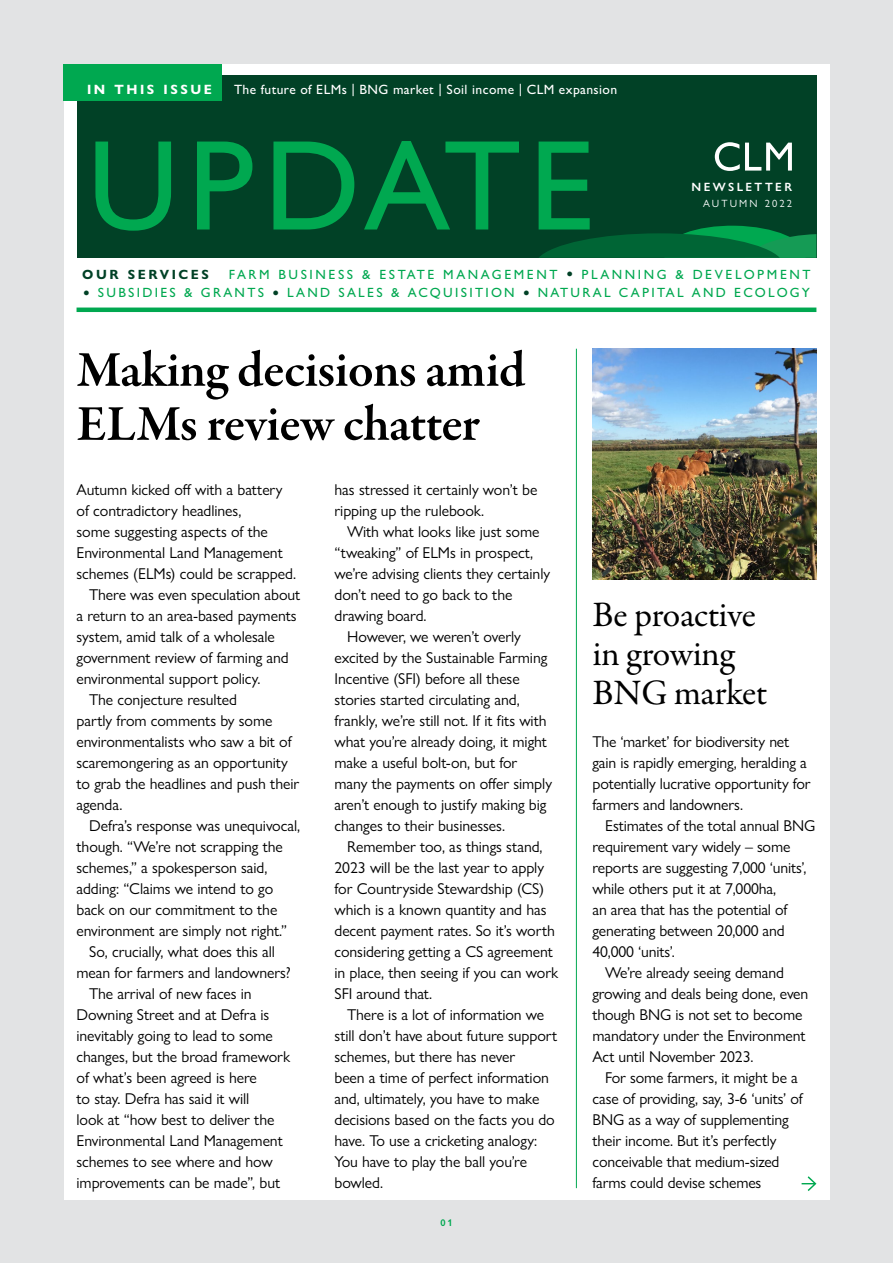
<style>
.page{position:relative;width:893px;height:1263px;background:#fff}
.page>*{position:absolute;margin:0;border:0;box-sizing:border-box;transform-origin:0 0}
.t1{font:500 129px "Gill Sans Nova";letter-spacing:.06em;color:#00a850}
.t2{font:600 51px/54px "Garamond Premr Pro";letter-spacing:-.015em;color:#000}
.t3{font:36px/39px "Garamond Premr Pro";letter-spacing:-.015em;color:#000}
.t4{font:15.75px/21px "Gill Sans Nova";letter-spacing:-.005em;color:#000}
.t5{font:500 13.5px "Gill Sans Nova";letter-spacing:.03em;color:#fff}
.t6{font:700 13.5px "Gill Sans Nova";letter-spacing:.19em;color:#fff}
.t7{font:500 13.35px "Gill Sans Nova";letter-spacing:.17em;color:#00a850}
.t8{font:500 13.35px "Gill Sans Nova";letter-spacing:.19em;color:#00a850}
.t9{font:700 13.35px "Gill Sans Nova";letter-spacing:.19em;color:#014126}
.t10{font:600 12px "Gill Sans Nova";letter-spacing:.2em;color:#fff}
.t11{font:10.5px "Gill Sans Nova";letter-spacing:.2em;color:#fff}
.t12{font:600 9.75px "Gill Sans Nova";color:#00a850}
.s1{font-size:11.1px;color:#014126}
</style>
<div class="page">
<div style="left:0;top:0;width:893px;height:1263px;background:linear-gradient(to right,#e2e3e4,#e2e3e4)"></div>
<div style="left:64px;top:64px;width:765px;height:1135px;background:#fff"></div>
<hr style="left:77px;top:308px;width:739px;height:4px;background:#00a850">
<div style="left:77px;top:75px;width:739px;height:183px;background:#014126"></div>
<svg style="left:715px;top:142px;width:77px;height:29px"></svg>
<svg style="left:539px;top:225px;width:277px;height:33px"></svg>
<div style="left:64px;top:64px;width:158px;height:37px;background:#00a850"></div>
<img style="left:592px;top:348px;width:224px;height:231px">
<svg style="left:802px;top:1176px;width:14px;height:15px"></svg>
<hr style="left:576px;top:349px;width:1px;height:839px;background:#00a850">
<p class="t6" style="left:87px;top:81px;width:127px">IN THIS ISSUE</p>
<p class="t5" style="left:234px;top:81px;width:385px">The future of ELMs | BNG market | Soil income | CLM expansion</p>
<h1 class="t1" style="left:87px;top:107px;width:511px">UPDATE</h1>
<p class="t10" style="left:691px;top:179px;width:102px">NEWSLETTER</p>
<p class="t11" style="left:703px;top:197px;width:90px">AUTUMN 2022</p>
<p class="t9" style="left:82px;top:266px;width:128px">OUR SERVICES</p>
<p class="t8" style="left:229px;top:266px;width:583px">FARM BUSINESS &amp; ESTATE MANAGEMENT <span class="s1">●</span> PLANNING &amp; DEVELOPMENT</p>
<p class="t7" style="left:83px;top:285px;width:728px"><span class="s1">●</span> SUBSIDIES &amp; GRANTS <span class="s1">●</span> LAND SALES &amp; ACQUISITION <span class="s1">●</span> NATURAL CAPITAL AND ECOLOGY</p>
<h2 class="t2" style="left:77px;top:343px;width:450px">Making decisions amid<br>ELMs review chatter</h2>
<p class="t4" style="left:77px;top:479px;width:208px">Autumn kicked off with a battery</p>
<p class="t4" style="left:77px;top:500px;width:167px">of contradictory headlines,</p>
<p class="t4" style="left:77px;top:521px;width:193px">some suggesting aspects of the</p>
<p class="t4" style="left:77px;top:542px;width:208px">Environmental Land Management</p>
<p class="t4" style="left:77px;top:563px;width:221px">schemes (ELMs) could be scrapped.</p>
<p class="t4" style="left:89px;top:584px;width:213px">There was even speculation about</p>
<p class="t4" style="left:77px;top:605px;width:222px">a return to an area-based payments</p>
<p class="t4" style="left:77px;top:626px;width:200px">system, amid talk of a wholesale</p>
<p class="t4" style="left:77px;top:647px;width:214px">government review of farming and</p>
<p class="t4" style="left:77px;top:668px;width:186px">environmental support policy.</p>
<p class="t4" style="left:89px;top:689px;width:149px">The conjecture resulted</p>
<p class="t4" style="left:77px;top:710px;width:197px">partly from comments by some</p>
<p class="t4" style="left:77px;top:731px;width:217px">environmentalists who saw a bit of</p>
<p class="t4" style="left:77px;top:752px;width:213px">scaremongering as an opportunity</p>
<p class="t4" style="left:77px;top:773px;width:224px">to grab the headlines and push their</p>
<p class="t4" style="left:77px;top:794px;width:47px">agenda.</p>
<p class="t4" style="left:89px;top:815px;width:212px">Defra’s response was unequivocal,</p>
<p class="t4" style="left:77px;top:836px;width:208px">though. “We’re not scrapping the</p>
<p class="t4" style="left:77px;top:857px;width:193px">schemes,” a spokesperson said,</p>
<p class="t4" style="left:77px;top:878px;width:198px">adding: “Claims we intend to go</p>
<p class="t4" style="left:77px;top:899px;width:202px">back on our commitment to the</p>
<p class="t4" style="left:77px;top:920px;width:212px">environment are simply not right.”</p>
<p class="t4" style="left:89px;top:941px;width:187px">So, crucially, what does this all</p>
<p class="t4" style="left:77px;top:962px;width:216px">mean for farmers and landowners?</p>
<p class="t4" style="left:89px;top:983px;width:164px">The arrival of new faces in</p>
<p class="t4" style="left:77px;top:1004px;width:194px">Downing Street and at Defra is</p>
<p class="t4" style="left:77px;top:1025px;width:198px">inevitably going to lead to some</p>
<p class="t4" style="left:77px;top:1046px;width:215px">changes, but the broad framework</p>
<p class="t4" style="left:77px;top:1067px;width:182px">of what’s been agreed is here</p>
<p class="t4" style="left:77px;top:1088px;width:174px">to stay. Defra has said it will</p>
<p class="t4" style="left:77px;top:1109px;width:199px">look at “how best to deliver the</p>
<p class="t4" style="left:77px;top:1130px;width:208px">Environmental Land Management</p>
<p class="t4" style="left:77px;top:1151px;width:198px">schemes to see where and how</p>
<p class="t4" style="left:77px;top:1172px;width:205px">improvements can be made”, but</p>
<p class="t4" style="left:334px;top:479px;width:204px">has stressed it certainly won’t be ripping up the rulebook.</p>
<p class="t4" style="left:347px;top:521px;width:194px">With what looks like just some</p>
<p class="t4" style="left:334px;top:542px;width:200px">“tweaking” of ELMs in prospect,</p>
<p class="t4" style="left:334px;top:563px;width:217px">we’re advising clients they certainly</p>
<p class="t4" style="left:334px;top:584px;width:179px">don’t need to go back to the</p>
<p class="t4" style="left:334px;top:605px;width:94px">drawing board.</p>
<p class="t4" style="left:347px;top:626px;width:175px">However, we weren’t overly</p>
<p class="t4" style="left:334px;top:647px;width:214px">excited by the Sustainable Farming</p>
<p class="t4" style="left:334px;top:668px;width:187px">Incentive (SFI) before all these</p>
<p class="t4" style="left:334px;top:689px;width:187px">stories started circulating and,</p>
<p class="t4" style="left:334px;top:710px;width:214px">frankly, we’re still not. If it fits with</p>
<p class="t4" style="left:334px;top:731px;width:214px">what you’re already doing, it might</p>
<p class="t4" style="left:334px;top:752px;width:184px">make a useful bolt-on, but for</p>
<p class="t4" style="left:334px;top:773px;width:219px">many the payments on offer simply</p>
<p class="t4" style="left:334px;top:794px;width:213px">aren’t enough to justify making big</p>
<p class="t4" style="left:334px;top:815px;width:172px">changes to their businesses.</p>
<p class="t4" style="left:347px;top:836px;width:197px">Remember too, as things stand,</p>
<p class="t4" style="left:334px;top:857px;width:211px">2023 will be the last year to apply</p>
<p class="t4" style="left:334px;top:878px;width:211px">for Countryside Stewardship (CS)</p>
<p class="t4" style="left:334px;top:899px;width:214px">which is a known quantity and has</p>
<p class="t4" style="left:334px;top:920px;width:222px">decent payment rates. So it’s worth</p>
<p class="t4" style="left:334px;top:941px;width:220px">considering getting a CS agreement</p>
<p class="t4" style="left:334px;top:962px;width:225px">in place, then seeing if you can work</p>
<p class="t4" style="left:334px;top:983px;width:99px">SFI around that.</p>
<p class="t4" style="left:347px;top:1004px;width:199px">There is a lot of information we</p>
<p class="t4" style="left:334px;top:1025px;width:224px">still don’t have about future support</p>
<p class="t4" style="left:334px;top:1046px;width:182px">schemes, but there has never</p>
<p class="t4" style="left:334px;top:1067px;width:216px">been a time of perfect information</p>
<p class="t4" style="left:334px;top:1088px;width:206px">and, ultimately, you have to make</p>
<p class="t4" style="left:334px;top:1109px;width:222px">decisions based on the facts you do</p>
<p class="t4" style="left:334px;top:1130px;width:204px">have. To use a cricketing analogy:</p>
<p class="t4" style="left:334px;top:1151px;width:194px">You have to play the ball you’re</p>
<p class="t4" style="left:334px;top:1172px;width:50px">bowled.</p>
<p class="t12" style="left:440px;top:1216px;width:14px">01</p>
<h3 class="t3" style="left:592px;top:596px;width:176px">Be proactive in growing<br>BNG market</h3>
<p class="t4" style="left:592px;top:731px;width:220px">The ‘market’ for biodiversity net gain is rapidly emerging, heralding a potentially lucrative opportunity for farmers and landowners.</p>
<p class="t4" style="left:605px;top:815px;width:212px">Estimates of the total annual BNG</p>
<p class="t4" style="left:592px;top:836px;width:199px">requirement vary widely – some</p>
<p class="t4" style="left:592px;top:857px;width:216px">reports are suggesting 7,000 ‘units’,</p>
<p class="t4" style="left:592px;top:878px;width:185px">while others put it at 7,000ha,</p>
<p class="t4" style="left:592px;top:899px;width:197px">an area that has the potential of</p>
<p class="t4" style="left:592px;top:920px;width:194px">generating between 20,000 and</p>
<p class="t4" style="left:592px;top:941px;width:84px">40,000 ‘units’.</p>
<p class="t4" style="left:605px;top:962px;width:180px">We’re already seeing demand</p>
<p class="t4" style="left:592px;top:983px;width:217px">growing and deals being done, even</p>
<p class="t4" style="left:592px;top:1004px;width:211px">though BNG is not set to become</p>
<p class="t4" style="left:592px;top:1025px;width:214px">mandatory under the Environment</p>
<p class="t4" style="left:592px;top:1046px;width:162px">Act until November 2023.</p>
<p class="t4" style="left:605px;top:1067px;width:194px">For some farmers, it might be a</p>
<p class="t4" style="left:592px;top:1088px;width:212px">case of providing, say, 3-6 ‘units’ of</p>
<p class="t4" style="left:592px;top:1109px;width:198px">BNG as a way of supplementing</p>
<p class="t4" style="left:592px;top:1130px;width:185px">their income. But it’s perfectly</p>
<p class="t4" style="left:592px;top:1151px;width:189px">conceivable that medium-sized</p>
<p class="t4" style="left:592px;top:1172px;width:170px">farms could devise schemes</p>
</div>
